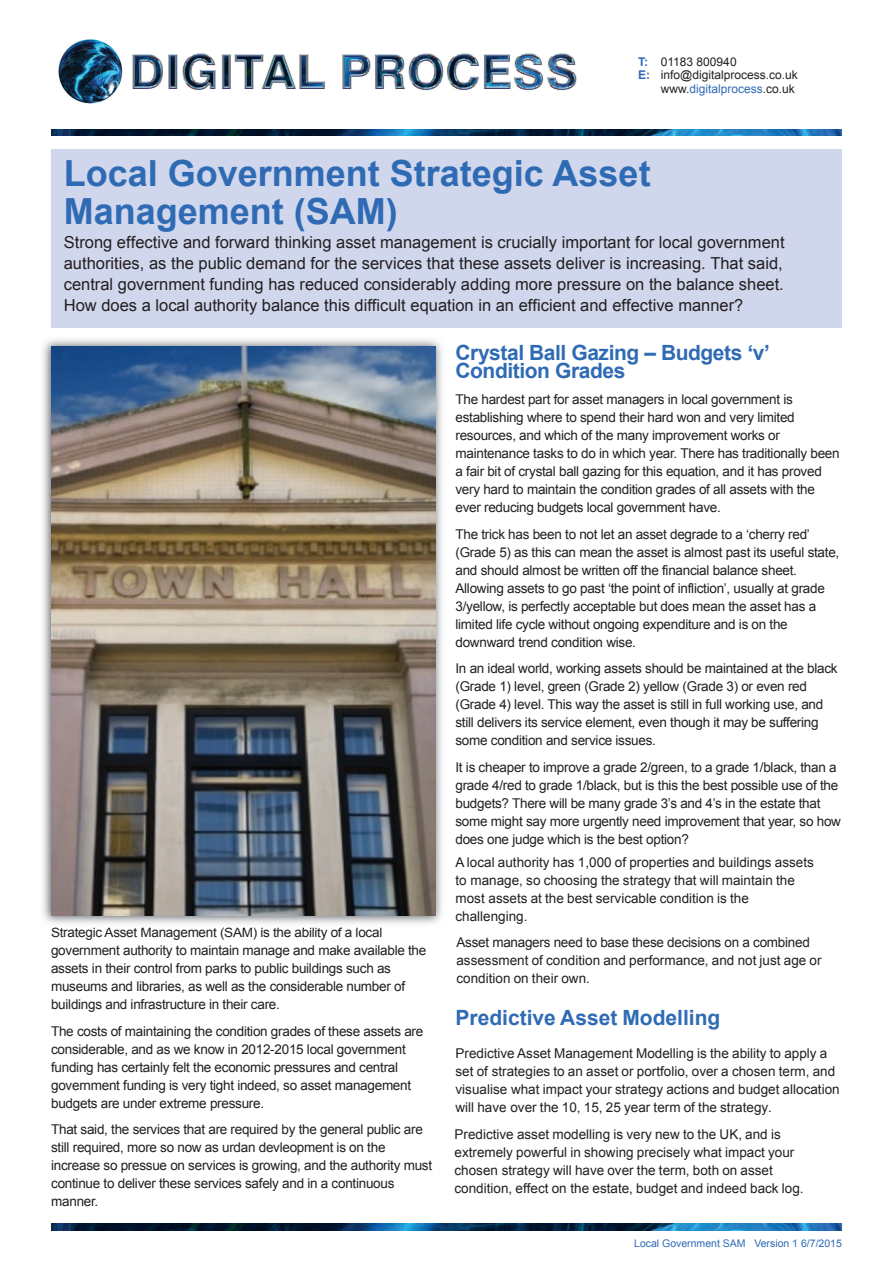
<style>
.page{position:relative;width:893px;height:1263px;background:#fff}
.page>*{position:absolute;margin:0;border:0;box-sizing:border-box;transform-origin:0 0}
.t1{font:700 36px/37.2px "Arial";color:#2f6bb4}
.t2{font:700 21px/18px "Arial";letter-spacing:-.02em;color:#2f6bb4}
.t3{font:700 21px "Arial";color:#2f6bb4}
.t4{font:16.5px/21px "Arial";color:#231f20;text-align:justify}
.t5{font:13.5px/18px "Arial";letter-spacing:-.02em;color:#231f20}
.t6{font:13.5px/18px "Arial";color:#231f20}
.t7{font:12px "Arial";color:#231f20}
.t8{font:12px "Arial";color:#2f6bb4}
.t9{font:10.5px "Arial";color:#2f6bb4}
.s1{font-weight:700;color:#2f6bb4}
.s2{color:#231f20}
</style>
<div class="page">
<img style="left:51px;top:1224px;width:791px;height:6px">
<img style="left:51px;top:129px;width:791px;height:7px">
<div style="left:51px;top:149px;width:791px;height:178px;background:#d0d6ec"></div>
<img style="left:42px;top:339px;width:400px;height:590px">
<img style="left:52px;top:927px;width:39px;height:2px">
<img style="left:51px;top:346px;width:384px;height:569px">
<img style="left:58px;top:39px;width:519px;height:65px">
<p class="t7" style="left:638px;top:55px;width:100px"><span class="s1">T:</span> 01183 800940</p>
<p class="t7" style="left:638px;top:68px;width:161px"><span class="s1">e:</span> info@digitalprocess.co.uk</p>
<p class="t8" style="left:661px;top:82px;width:136px"><span class="s2">www.</span>digitalprocess<span class="s2">.co.uk</span></p>
<h1 class="t1" style="left:64px;top:155px;width:588px">Local Government Strategic Asset<br>Management (SAM)</h1>
<p class="t4" style="left:64px;top:231px;width:722px">Strong effective and forward thinking asset management is crucially important for local government authorities, as the public demand for the services that these assets deliver is increasing. That said, central government funding has reduced considerably adding more pressure on the balance sheet.<br>How does a local authority balance this difficult equation in an efficient and effective manner?</p>
<p class="t5" style="left:51px;top:924px;width:377px">Strategic Asset Management (SAM) is the ability of a local government authority to maintain manage and make available the assets in their control from parks to public buildings such as museums and libraries, as well as the considerable number of buildings and infrastructure in their care.</p>
<p class="t5" style="left:51px;top:1022px;width:374px">The costs of maintaining the condition grades of these assets are considerable, and as we know in 2012-2015 local government funding has certainly felt the economic pressures and central government funding is very tight indeed, so asset management budgets are under extreme pressure.</p>
<p class="t5" style="left:51px;top:1121px;width:382px">That said, the services that are required by the general public are still required, more so now as urdan devleopment is on the increase so pressue on services is growing, and the authority must continue to deliver these services safely and in a continuous manner.</p>
<h2 class="t2" style="left:455px;top:343px;width:316px">Crystal Ball Gazing – Budgets ‘v’<br>Condition Grades</h2>
<p class="t5" style="left:455px;top:390px;width:386px">The hardest part for asset managers in local government is establishing where to spend their hard won and very limited resources, and which of the many improvement works or maintenance tasks to do in which year. There has traditionally been a fair bit of crystal ball gazing for this equation, and it has proved very hard to maintain the condition grades of all assets with the ever reducing budgets local government have.</p>
<p class="t5" style="left:455px;top:525px;width:385px">The trick has been to not let an asset degrade to a ‘cherry red’ (Grade 5) as this can mean the asset is almost past its useful state, and should almost be written off the financial balance sheet.<br>Allowing assets to go past ‘the point of infliction’, usually at grade 3/yellow, is perfectly acceptable but does mean the asset has a limited life cycle without ongoing expenditure and is on the downward trend condition wise.</p>
<p class="t5" style="left:455px;top:659px;width:384px">In an ideal world, working assets should be maintained at the black (Grade 1) level, green (Grade 2) yellow (Grade 3) or even red (Grade 4) level. This way the asset is still in full working use, and still delivers its service element, even though it may be suffering some condition and service issues.</p>
<p class="t5" style="left:455px;top:758px;width:387px">It is cheaper to improve a grade 2/green, to a grade 1/black, than a grade 4/red to grade 1/black, but is this the best possible use of the budgets? There will be many grade 3’s and 4’s in the estate that some might say more urgently need improvement that year, so how does one judge which is the best option?</p>
<p class="t6" style="left:455px;top:853px;width:360px">A local authority has 1,000 of properties and buildings assets to manage, so choosing the strategy that will maintain the most assets at the best servicable condition is the challenging.</p>
<p class="t6" style="left:456px;top:933px;width:367px">Asset managers need to base these decisions on a combined assessment of condition and performance, and not just age or condition on their own.</p>
<h2 class="t3" style="left:456px;top:1005px;width:266px">Predictive Asset Modelling</h2>
<p class="t6" style="left:455px;top:1044px;width:386px">Predictive Asset Management Modelling is the ability to apply a set of strategies to an asset or portfolio, over a chosen term, and visualise what impact your strategy actions and budget allocation will have over the 10, 15, 25 year term of the strategy.</p>
<p class="t6" style="left:454px;top:1125px;width:351px">Predictive asset modelling is very new to the UK, and is extremely powerful in showing precisely what impact your chosen strategy will have over the term, both on asset condition, effect on the estate, budget and indeed back log.</p>
<p class="t9" style="left:634px;top:1238px;width:209px">Local Government SAM Version 1 6/7/2015</p>
</div>
